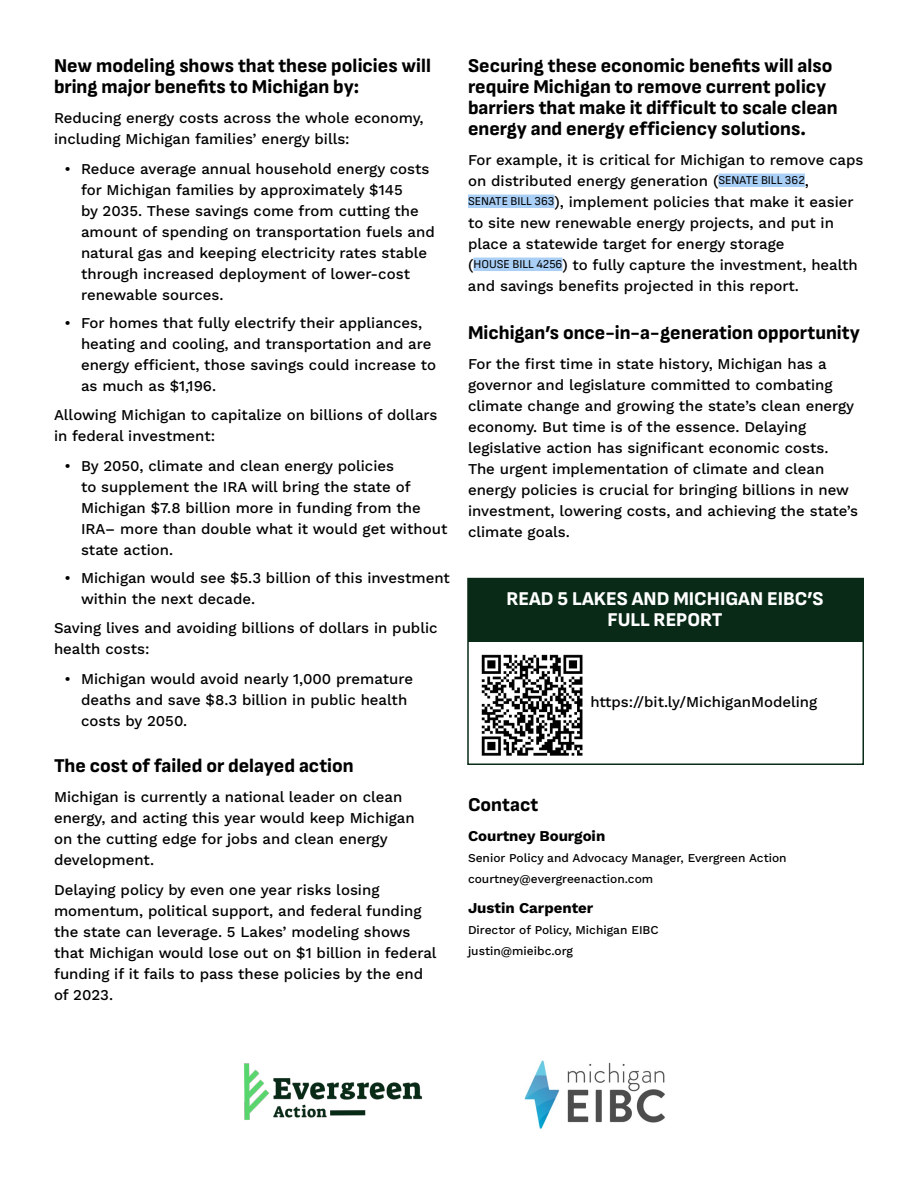
<style>
.page{position:relative;width:918px;height:1188px;background:#fff}
.page>*{position:absolute;margin:0;border:0;box-sizing:border-box;transform-origin:0 0}
.t1{font:800 19.5px/21px "Sofia Sans";color:#000}
.t2{font:800 19.5px/21px "Sofia Sans";color:#fff;text-align:center}
.t3{font:15px/21px "Work Sans";color:#000}
.t4{font:12px/21px "Work Sans";color:#000}
.s1{font-family:"Sofia Sans";font-size:12px}
</style>
<div class="page">
<div style="left:467px;top:578px;width:397px;height:187px;border:2px solid #082a16"></div>
<div style="left:718px;top:174px;width:87px;height:13px;background:#aacff6"></div>
<div style="left:468px;top:195px;width:86px;height:13px;background:#aacff6"></div>
<div style="left:473px;top:258px;width:89px;height:13px;background:#aacff6"></div>
<div style="left:468px;top:579px;width:396px;height:63px;background:#082a16"></div>
<img style="left:481px;top:655px;width:102px;height:101px">
<img style="left:524px;top:1060px;width:141px;height:68px">
<img style="left:244px;top:1063px;width:179px;height:57px">
<h1 class="t1" style="left:54px;top:55px;width:378px">New modeling shows that these policies will bring major benefits to Michigan by:</h1>
<p class="t3" style="left:54px;top:106px;width:371px">Reducing energy costs across the whole economy, including Michigan families’ energy bills:</p>
<p class="t3" style="left:81px;top:157px;width:355px;text-indent:-16px">• Reduce average annual household energy costs for Michigan families by approximately $145<br>by 2035. These savings come from cutting the amount of spending on transportation fuels and natural gas and keeping electricity rates stable through increased deployment of lower-cost renewable sources.</p>
<p class="t3" style="left:81px;top:312px;width:357px;text-indent:-16px">• For homes that fully electrify their appliances, heating and cooling, and transportation and are energy efficient, those savings could increase to as much as $1,196.</p>
<p class="t3" style="left:54px;top:403px;width:385px">Allowing Michigan to capitalize on billions of dollars in federal investment:</p>
<p class="t3" style="left:81px;top:454px;width:368px;text-indent:-16px">• By 2050, climate and clean energy policies<br>to supplement the IRA will bring the state of Michigan $7.8 billion more in funding from the IRA– more than double what it would get without state action.</p>
<p class="t3" style="left:81px;top:567px;width:371px;text-indent:-16px">• Michigan would see $5.3 billion of this investment within the next decade.</p>
<p class="t3" style="left:54px;top:616px;width:385px">Saving lives and avoiding billions of dollars in public health costs:</p>
<p class="t3" style="left:81px;top:667px;width:334px;text-indent:-16px">• Michigan would avoid nearly 1,000 premature deaths and save $8.3 billion in public health costs by 2050.</p>
<h1 class="t1" style="left:54px;top:755px;width:301px">The cost of failed or delayed action</h1>
<p class="t3" style="left:54px;top:786px;width:362px">Michigan is currently a national leader on clean energy, and acting this year would keep Michigan on the cutting edge for jobs and clean energy development.</p>
<p class="t3" style="left:54px;top:879px;width:384px">Delaying policy by even one year risks losing momentum, political support, and federal funding the state can leverage. 5 Lakes’ modeling shows that Michigan would lose out on $1 billion in federal funding if it fails to pass these policies by the end of 2023.</p>
<h1 class="t1" style="left:468px;top:55px;width:371px">Securing these economic benefits will also require Michigan to remove current policy barriers that make it difficult to scale clean energy and energy efficiency solutions.</h1>
<p class="t3" style="left:468px;top:148px;width:397px">For example, it is critical for Michigan to remove caps on distributed energy generation (<span class="s1">SENATE BILL 362</span>,<br><span class="s1">SENATE BILL 363</span>), implement policies that make it easier to site new renewable energy projects, and put in place a statewide target for energy storage<br>(<span class="s1">HOUSE BILL 4256</span>) to fully capture the investment, health and savings benefits projected in this report.</p>
<h1 class="t1" style="left:468px;top:322px;width:394px">Michigan’s once-in-a-generation opportunity</h1>
<p class="t3" style="left:468px;top:352px;width:392px">For the first time in state history, Michigan has a governor and legislature committed to combating climate change and growing the state’s clean energy economy. But time is of the essence. Delaying legislative action has significant economic costs.<br>The urgent implementation of climate and clean energy policies is crucial for bringing billions in new investment, lowering costs, and achieving the state’s climate goals.</p>
<h1 class="t2" style="left:506px;top:588px;width:319px">READ 5 LAKES AND MICHIGAN EIBC’S<br>FULL REPORT</h1>
<p class="t3" style="left:590px;top:690px;width:228px">https://bit.ly/MichiganModeling</p>
<h1 class="t1" style="left:468px;top:794px;width:72px">Contact</h1>
<p class="t3" style="left:468px;top:825px;width:139px">Courtney Bourgoin</p>
<p class="t4" style="left:468px;top:847px;width:320px">Senior Policy and Advocacy Manager, Evergreen Action courtney@evergreenaction.com</p>
<p class="t3" style="left:468px;top:897px;width:127px">Justin Carpenter</p>
<p class="t4" style="left:468px;top:919px;width:192px">Director of Policy, Michigan EIBC justin@mieibc.org</p>
</div>
